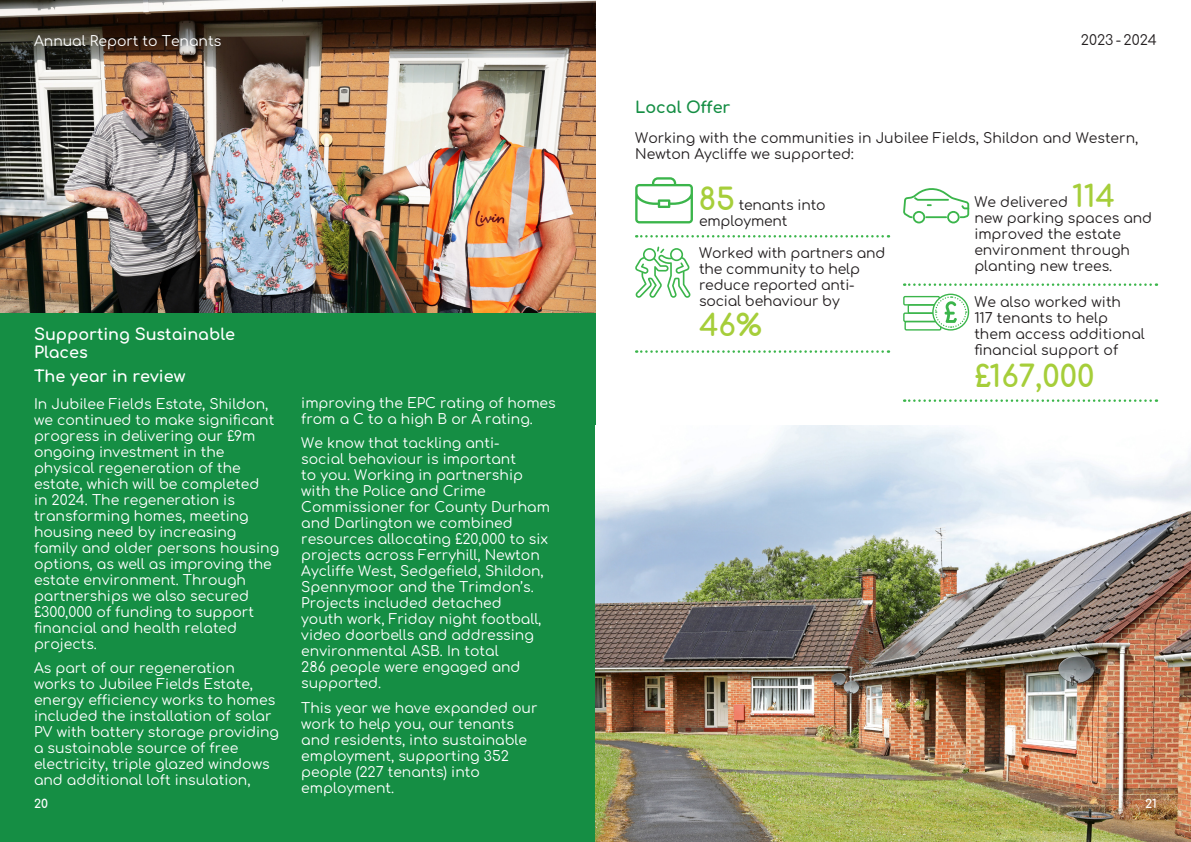
<style>
.page{position:relative;width:1191px;height:842px;background:#fff}
.page>*{position:absolute;margin:0;border:0;box-sizing:border-box;transform-origin:0 0}
.t1{font:30px "Comfortaa";color:#a6ce3a}
.t2{font:16px/18px "Comfortaa";color:#fff}
.t3{font:16px "Comfortaa";color:#158e44}
.t4{font:14px/16px "Comfortaa";color:#fff}
.t5{font:14px/16px "Comfortaa";color:#231f20}
.t6{font:12px "Comfortaa";color:#fff}
.s1{font-size:30px;color:#a6ce3a}
</style>
<div class="page">
<div style="left:0;top:262px;width:595px;height:580px;background:#158e44"></div>
<img style="left:595px;top:425px;width:596px;height:417px">
<img style="left:0;top:0;width:595px;height:312px">
<svg style="left:635px;top:246px;width:55px;height:52px"></svg>
<svg style="left:635px;top:177px;width:58px;height:46px"></svg>
<svg style="left:903px;top:188px;width:66px;height:35px"></svg>
<div style="left:907px;top:304px;width:37px;height:10px;border:1px solid #3bb54b"></div>
<div style="left:904px;top:321px;width:37px;height:10px;border:1px solid #3bb54b"></div>
<div style="left:903px;top:312px;width:37px;height:10px;border:1px solid #3bb54b"></div>
<div style="left:903px;top:296px;width:37px;height:10px;border:1px solid #3bb54b"></div>
<div style="left:932px;top:294px;width:37px;height:37px;border:1px solid #3bb54b;border-radius:50%"></div>
<svg style="left:934px;top:296px;width:33px;height:33px"></svg>
<svg style="left:636px;top:235px;width:253px;height:3px"></svg>
<svg style="left:904px;top:283px;width:253px;height:3px"></svg>
<svg style="left:636px;top:350px;width:253px;height:3px"></svg>
<svg style="left:904px;top:399px;width:253px;height:3px"></svg>
<p class="t4" style="left:34px;top:32px;width:189px">Annual Report to Tenants</p>
<p class="t5" style="left:1081px;top:30px;width:78px">2023 - 2024</p>
<p class="t2" style="left:34px;top:324px;width:202px">Supporting Sustainable<br>Places</p>
<p class="t2" style="left:34px;top:365px;width:153px">The year in review</p>
<p class="t4" style="left:34px;top:394px;width:247px">In Jubilee Fields Estate, Shildon, we continued to make significant progress in delivering our £9m ongoing investment in the physical regeneration of the estate, which will be completed<br>in 2024. The regeneration is transforming homes, meeting housing need by increasing family and older persons housing options, as well as improving the estate environment. Through partnerships we also secured £300,000 of funding to support financial and health related projects.</p>
<p class="t4" style="left:34px;top:658px;width:246px">As part of our regeneration works to Jubilee Fields Estate, energy efficiency works to homes included the installation of solar<br>PV with battery storage providing a sustainable source of free electricity, triple glazed windows and additional loft insulation,</p>
<p class="t4" style="left:301px;top:393px;width:256px">improving the EPC rating of homes from a C to a high B or A rating.</p>
<p class="t4" style="left:301px;top:433px;width:250px">We know that tackling anti-<br>social behaviour is important<br>to you. Working in partnership with the Police and Crime<br>Commissioner for County Durham and Darlington we combined resources allocating £20,000 to six projects across Ferryhill, Newton<br>Aycliffe West, Sedgefield, Shildon,<br>Spennymoor and the Trimdon’s.<br>Projects included detached<br>youth work, Friday night football, video doorbells and addressing environmental ASB. In total<br>286 people were engaged and supported.</p>
<p class="t4" style="left:301px;top:698px;width:238px">This year we have expanded our work to help you, our tenants and residents, into sustainable employment, supporting 352 people (227 tenants) into employment.</p>
<p class="t3" style="left:635px;top:93px;width:97px">Local Offer</p>
<p class="t5" style="left:635px;top:128px;width:504px">Working with the communities in Jubilee Fields, Shildon and Western,<br>Newton Aycliffe we supported:</p>
<p class="t5" style="left:699px;top:196px;width:128px"><span class="s1">85</span> tenants into employment</p>
<p class="t5" style="left:699px;top:243px;width:188px">Worked with partners and the community to help reduce reported anti&shy;social behaviour by</p>
<p class="t1" style="left:699px;top:298px;width:64px">46%</p>
<p class="t5" style="left:974px;top:193px;width:179px">We delivered <span class="s1">114<br></span>new parking spaces and improved the estate environment through planting new trees.</p>
<p class="t5" style="left:974px;top:292px;width:172px">We also worked with<br>117 tenants to help them access additional financial support of</p>
<p class="t1" style="left:974px;top:349px;width:122px">£167,000</p>
<p class="t6" style="left:34px;top:793px;width:15px">20</p>
<p class="t6" style="left:1145px;top:793px;width:13px">21</p>
</div>
